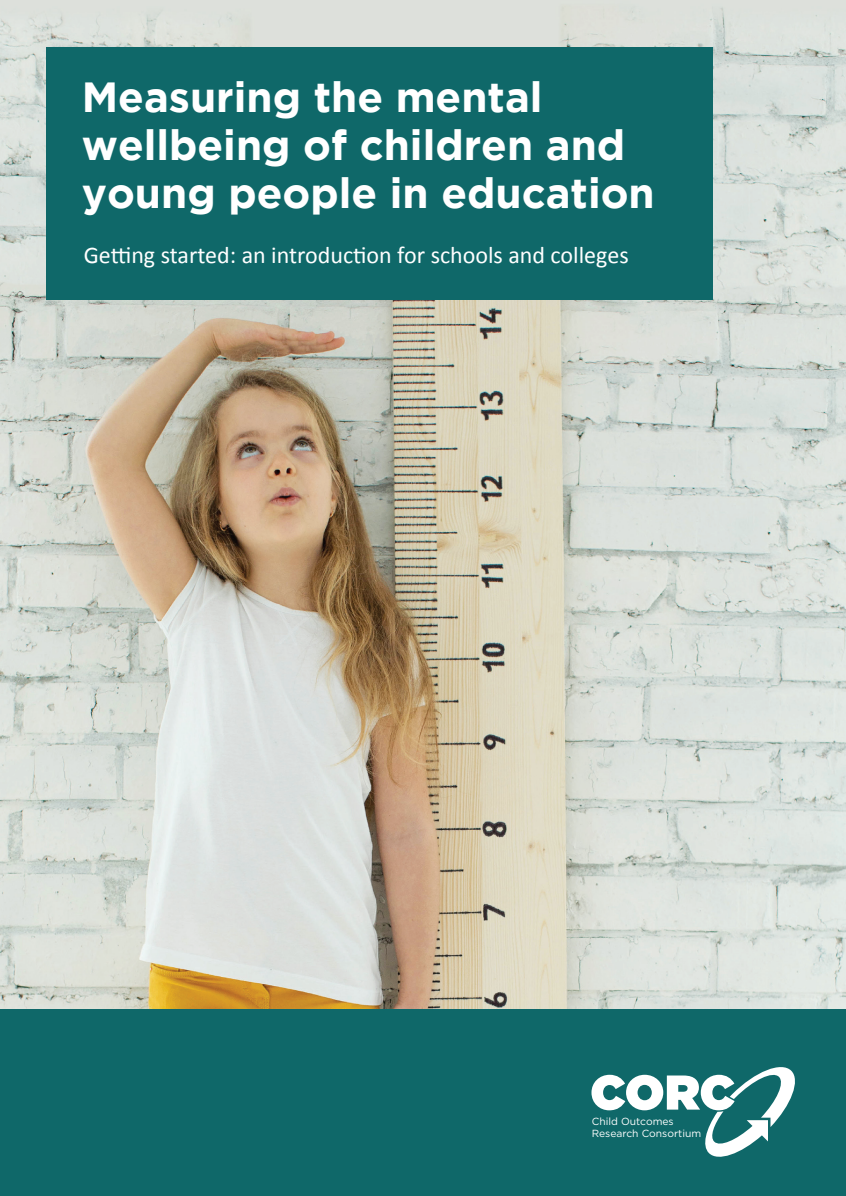
<style>
.page{position:relative;width:846px;height:1196px;background:#fff}
.page>*{position:absolute;margin:0;border:0;box-sizing:border-box;transform-origin:0 0}
.t1{font:700 42px/48px "Gotham";color:#fff}
.t2{font:24px "Calibri";color:#fff}
.t3{font:10.4px/12.4px "Gotham";color:#fff}
</style>
<div class="page">
<img style="left:0;top:0;width:845px;height:1009px">
<div style="left:46px;top:47px;width:666px;height:253px;background:#0f6869"></div>
<div style="left:0;top:1009px;width:845px;height:187px;background:#0f6869"></div>
<svg style="left:591px;top:1067px;width:204px;height:90px"></svg>
<svg style="left:840px;top:0;width:6px;height:3px"></svg>
<p class="t1" style="left:82px;top:72px;width:574px">Measuring the mental wellbeing of children and young people in education</p>
<p class="t2" style="left:84px;top:240px;width:546px">Getting started: an introduction for schools and colleges</p>
<p class="t3" style="left:591px;top:1114px;width:111px">Child Outcomes<br>Research Consortium</p>
</div>
